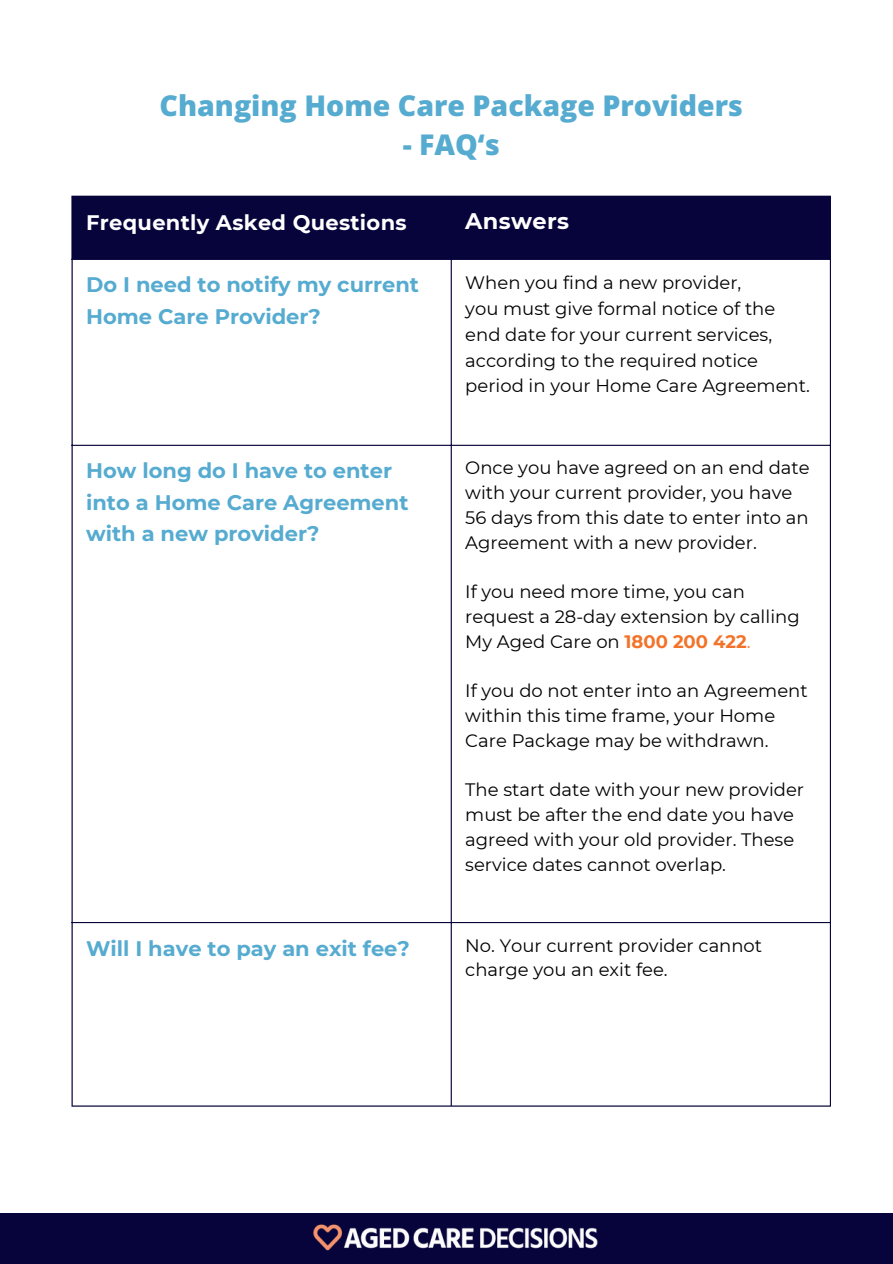
<style>
.page{position:relative;width:893px;height:1264px;background:#fff}
.page>*{position:absolute;margin:0;border:0;box-sizing:border-box;transform-origin:0 0}
.t1{font:800 28.5px "Open Sans";color:#56abd0}
.t2{font:700 22.5px "Montserrat";letter-spacing:.015em;color:#fff}
.t3{font:700 21px/31.5px "Montserrat";color:#56abd0}
.t4{font:700 21px "Montserrat";letter-spacing:.015em;color:#fff}
.t5{font:18px/24.8px "Montserrat";color:#000}
.s1{font-weight:700;color:#f27329}
.s2{color:#f27329}
</style>
<div class="page">
<div style="left:0;top:1212px;width:892px;height:51px;background:#06043b"></div>
<img style="left:313px;top:1224px;width:285px;height:27px">
<div style="left:73px;top:197px;width:756px;height:62px;background:#06043b"></div>
<hr style="left:71px;top:197px;width:2px;height:908px;background:#06043b">
<hr style="left:450px;top:197px;width:2px;height:908px;background:#06043b">
<hr style="left:829px;top:197px;width:1px;height:908px;background:#06043b">
<hr style="left:71px;top:196px;width:759px;height:1px;background:#06043b">
<hr style="left:71px;top:259px;width:759px;height:1px;background:#06043b">
<hr style="left:71px;top:445px;width:759px;height:1px;background:#06043b">
<hr style="left:71px;top:922px;width:759px;height:1px;background:#06043b">
<hr style="left:71px;top:1105px;width:759px;height:1px;background:#06043b">
<p class="t1" style="left:159px;top:85px;width:585px">Changing Home Care Package Providers</p>
<p class="t1" style="left:402px;top:125px;width:99px">- FAQ‘s</p>
<p class="t4" style="left:86px;top:209px;width:322px">Frequently Asked Questions</p>
<p class="t2" style="left:465px;top:208px;width:105px">Answers</p>
<p class="t3" style="left:86px;top:269px;width:334px">Do I need to notify my current<br>Home Care Provider?</p>
<p class="t5" style="left:465px;top:270px;width:277px">When you find a new provider,</p>
<p class="t5" style="left:465px;top:296px;width:311px">you must give formal notice of the</p>
<p class="t5" style="left:465px;top:321px;width:346px;line-height:25.8px">end date for your current services, according to the required notice period in your Home Care Agreement.</p>
<p class="t3" style="left:86px;top:455px;width:324px">How long do I have to enter into a Home Care Agreement with a new provider?</p>
<p class="t5" style="left:465px;top:455px;width:346px">Once you have agreed on an end date with your current provider, you have 56 days from this date to enter into an Agreement with a new provider.</p>
<p class="t5" style="left:465px;top:579px;width:336px">If you need more time, you can request a 28-day extension by calling<br>My Aged Care on <span class="s1">1800 200 422</span><span class="s2">.</span></p>
<p class="t5" style="left:465px;top:678px;width:344px">If you do not enter into an Agreement within this time frame, your Home<br>Care Package may be withdrawn.</p>
<p class="t5" style="left:465px;top:777px;width:340px">The start date with your new provider must be after the end date you have agreed with your old provider. These service dates cannot overlap.</p>
<p class="t3" style="left:86px;top:932px;width:325px">Will I have to pay an exit fee?</p>
<p class="t5" style="left:465px;top:932px;width:298px">No. Your current provider cannot charge you an exit fee.</p>
</div>
